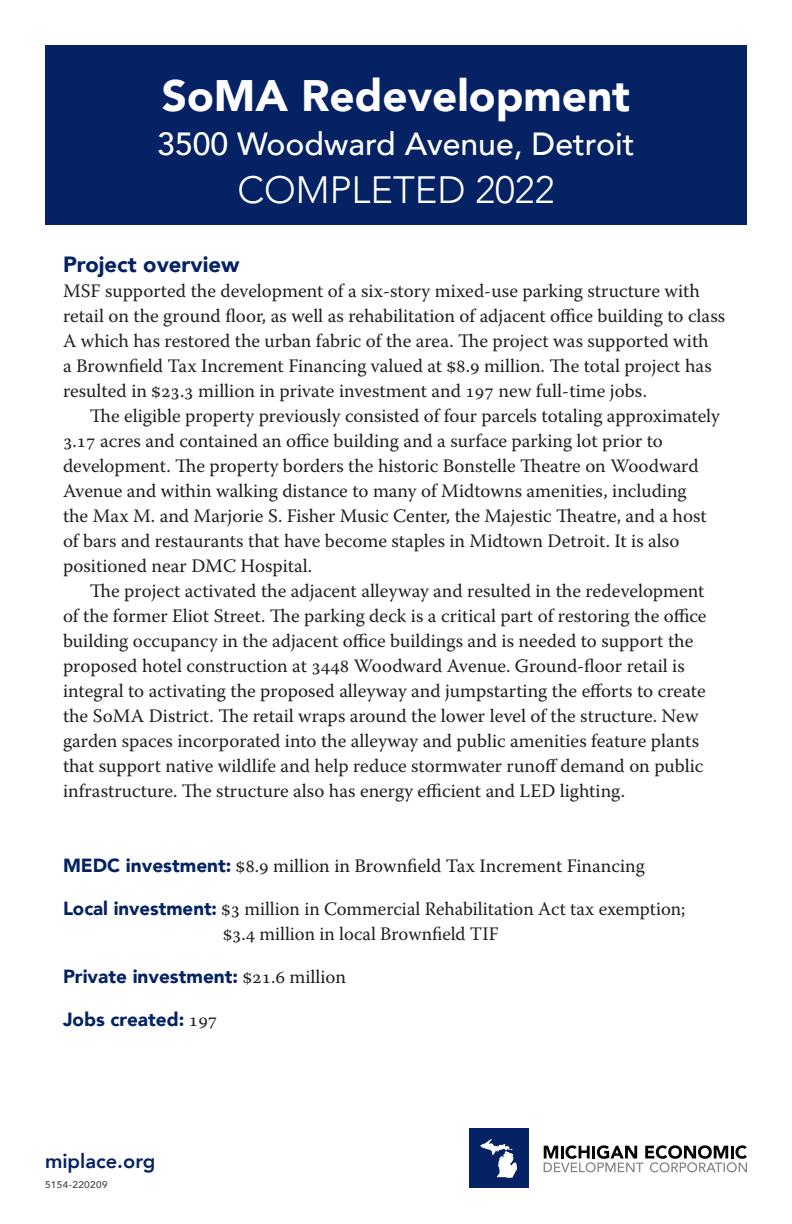
<style>
.page{position:relative;width:792px;height:1224px;background:#fff}
.page>*{position:absolute;margin:0;border:0;box-sizing:border-box;transform-origin:0 0}
.t1{font:900 44px "Avenir";color:#fff}
.t2{font:300 38px "Avenir";color:#fff}
.t3{font:500 32px "Avenir";color:#fff}
.t4{font:900 22px "Avenir";color:#052265}
.t5{font:800 20px "Avenir";color:#052265}
.t6{font:19px/25px "Warnock Pro";color:#231f20}
.t7{font:900 19px "Avenir";color:#052265}
.t8{font:500 9.6px "Avenir";letter-spacing:.04em;color:#3e3e3f;scale:1.04 1}
.s1{font-family:"Avenir";font-weight:900;color:#052265}
.s2{font-family:"Warnock Pro";font-weight:400;color:#231f20}
</style>
<div class="page">
<div style="left:469px;top:1129px;width:59px;height:59px;background:#052265"></div>
<svg style="left:480px;top:1139px;width:37px;height:39px"></svg>
<svg style="left:544px;top:1145px;width:203px;height:27px"></svg>
<div style="left:45px;top:45px;width:702px;height:180px;background:#052265"></div>
<h1 class="t1" style="left:162px;top:58px;width:470px">SoMA Redevelopment</h1>
<h3 class="t3" style="left:157px;top:116px;width:479px">3500 Woodward Avenue, Detroit</h3>
<h2 class="t2" style="left:238px;top:167px;width:318px">COMPLETED 2022</h2>
<p class="t4" style="left:63px;top:246px;width:178px">Project overview</p>
<p class="t6" style="left:63px;top:278px;width:664px">MSF supported the development of a six-story mixed-use parking structure with retail on the ground floor, as well as rehabilitation of adjacent office building to class A which has restored the urban fabric of the area. The project was supported with<br>a Brownfield Tax Increment Financing valued at $8.9 million. The total project has resulted in $23.3 million in private investment and 197 new full-time jobs.</p>
<p class="t6" style="left:63px;top:403px;width:658px;text-indent:27px">The eligible property previously consisted of four parcels totaling approximately 3.17 acres and contained an office building and a surface parking lot prior to development. The property borders the historic Bonstelle Theatre on Woodward Avenue and within walking distance to many of Midtowns amenities, including<br>the Max M. and Marjorie S. Fisher Music Center, the Majestic Theatre, and a host of bars and restaurants that have become staples in Midtown Detroit. It is also positioned near DMC Hospital.</p>
<p class="t6" style="left:63px;top:578px;width:645px;text-indent:27px">The project activated the adjacent alleyway and resulted in the redevelopment of the former Eliot Street. The parking deck is a critical part of restoring the office building occupancy in the adjacent office buildings and is needed to support the proposed hotel construction at 3448 Woodward Avenue. Ground-floor retail is integral to activating the proposed alleyway and jumpstarting the efforts to create the SoMA District. The retail wraps around the lower level of the structure. New garden spaces incorporated into the alleyway and public amenities feature plants that support native wildlife and help reduce stormwater runoff demand on public infrastructure. The structure also has energy efficient and LED lighting.</p>
<p class="t6" style="left:63px;top:853px;width:583px"><span class="s1">MEDC investment:</span> $8.9 million in Brownfield Tax Increment Financing</p>
<p class="t6" style="left:223px;top:896px;width:464px;text-indent:-160px"><span class="s1">Local investment:</span> $3 million in Commercial Rehabilitation Act tax exemption; $3.4 million in local Brownfield TIF</p>
<p class="t7" style="left:63px;top:960px;width:285px">Private investment: <span class="s2">$21.6 million</span></p>
<p class="t7" style="left:63px;top:1003px;width:156px">Jobs created: <span class="s2">197</span></p>
<p class="t5" style="left:45px;top:1145px;width:112px">miplace.org</p>
<p class="t8" style="left:45px;top:1176px;width:62px">5154-220209</p>
</div>
